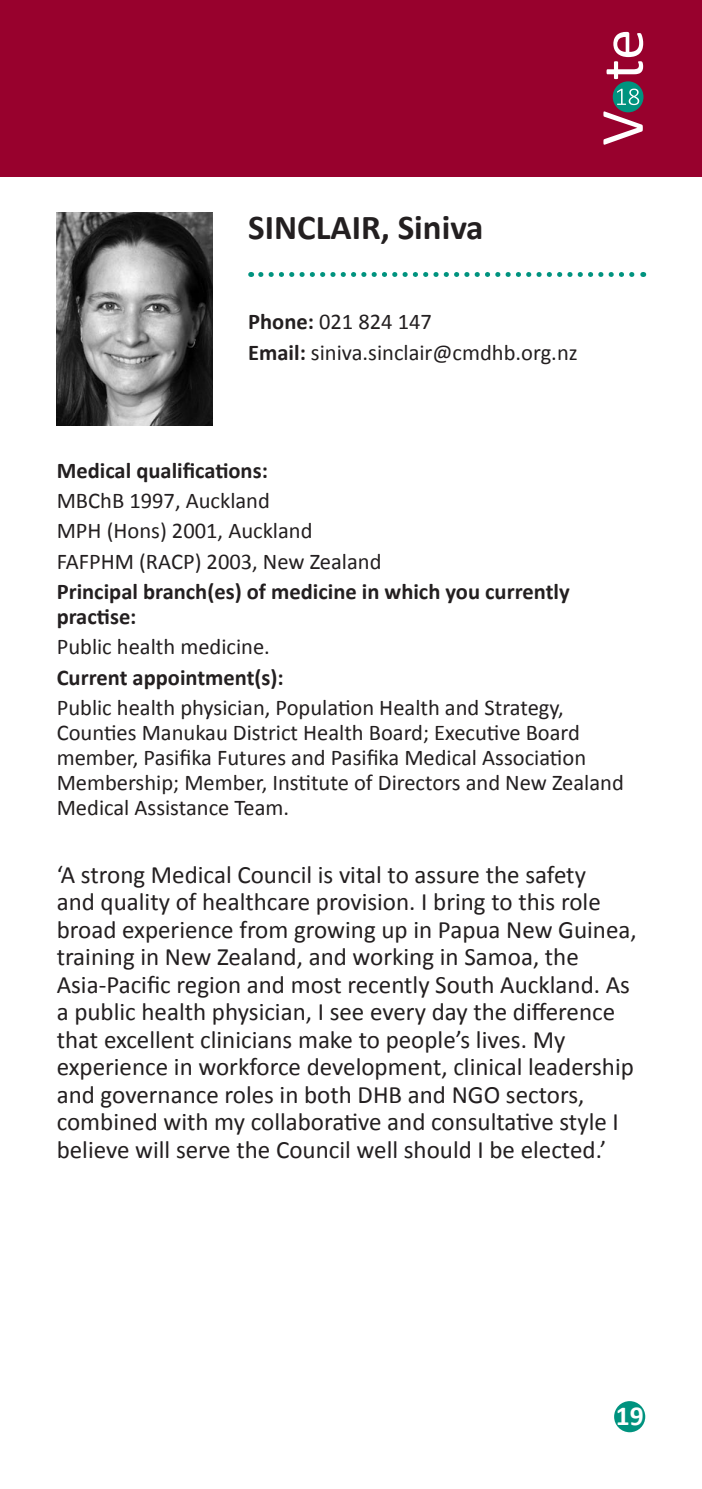
<style>
.page{position:relative;width:702px;height:1489px;background:#fff}
.page>*{position:absolute;margin:0;border:0;box-sizing:border-box;transform-origin:0 0}
.t1{font:700 35px "Calibri";color:#231f20}
.t2{font:700 27.5px "Calibri";color:#fff}
.t3{font:25px/27.5px "Calibri";color:#231f20}
.t4{font:22.5px/25px "Calibri";color:#231f20}
.t5{font:700 22.5px/25px "Calibri";color:#231f20}
.s1{font-weight:700}
</style>
<div class="page">
<div style="left:1px;top:0;width:701px;height:177px;background:#98012d"></div>
<div style="left:614px;top:1400px;width:31px;height:31px;background:#00937f;border-radius:50%"></div>
<svg style="left:603px;top:32px;width:40px;height:113px"></svg>
<svg style="left:261px;top:272px;width:382px;height:5px"></svg>
<img style="left:57px;top:213px;width:156px;height:212px">
<h1 class="t1" style="left:248px;top:205px;width:237px">SINCLAIR, Siniva</h1>
<p class="t4" style="left:248px;top:307px;width:331px;line-height:30.2px"><span class="s1">Phone:</span> 021 824 147<br><span class="s1">Email:</span> siniva.sinclair@cmdhb.org.nz</p>
<p class="t5" style="left:57px;top:458px;width:213px">Medical qualifications:</p>
<p class="t4" style="left:57px;top:485px;width:326px;line-height:30.2px">MBChB 1997, Auckland<br>MPH (Hons) 2001, Auckland<br>FAFPHM (RACP) 2003, New Zealand</p>
<p class="t5" style="left:57px;top:579px;width:514px">Principal branch(es) of medicine in which you currently practise:</p>
<p class="t4" style="left:57px;top:634px;width:215px">Public health medicine.</p>
<p class="t5" style="left:57px;top:664px;width:228px">Current appointment(s):</p>
<p class="t4" style="left:57px;top:695px;width:568px">Public health physician, Population Health and Strategy, Counties Manukau District Health Board; Executive Board member, Pasifika Futures and Pasifika Medical Association Membership; Member, Institute of Directors and New Zealand Medical Assistance Team.</p>
<p class="t3" style="left:57px;top:860px;width:581px">‘A strong Medical Council is vital to assure the safety<br>and quality of healthcare provision. I bring to this role broad experience from growing up in Papua New Guinea, training in New Zealand, and working in Samoa, the Asia-Pacific region and most recently South Auckland. As a public health physician, I see every day the difference that excellent clinicians make to people’s lives. My experience in workforce development, clinical leadership and governance roles in both DHB and NGO sectors, combined with my collaborative and consultative style I believe will serve the Council well should I be elected.’</p>
<p class="t2" style="left:615px;top:1397px;width:29px">19</p>
</div>
